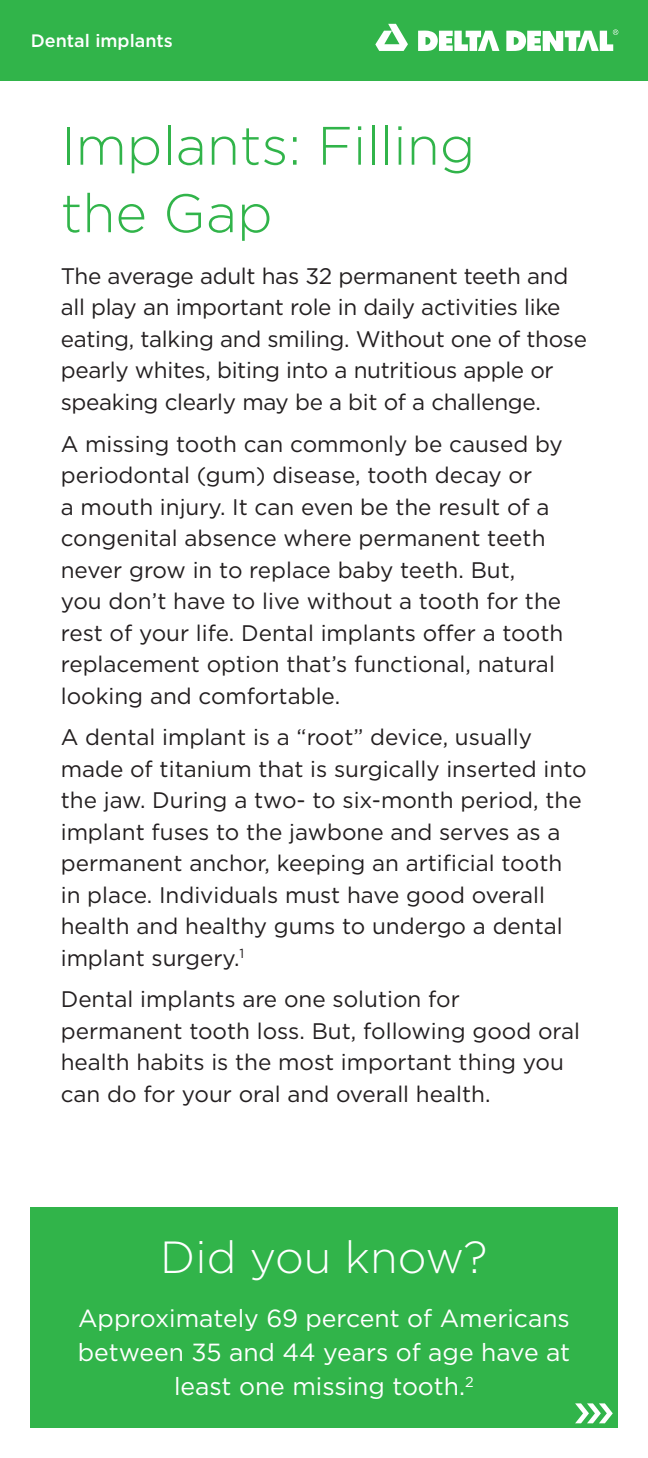
<style>
.page{position:relative;width:648px;height:1458px;background:#fff}
.page>*{position:absolute;margin:0;border:0;box-sizing:border-box;transform-origin:0 0}
.t1{font:300 54px/67.5px "Gotham";color:#31b44a}
.t2{font:300 45px "Gotham";color:#fff}
.t3{font:24.75px/33.8px "Gotham";color:#fff;text-align:center}
.t4{font:22.5px/31.5px "Gotham";color:#231f20}
.t5{font:500 18px "Gotham";color:#fff}
</style>
<div class="page">
<div style="left:0;top:0;width:648px;height:81px;background:#31b44a"></div>
<svg style="left:375px;top:24px;width:33px;height:26px"></svg>
<svg style="left:418px;top:31px;width:81px;height:19px"></svg>
<svg style="left:506px;top:29px;width:112px;height:21px"></svg>
<div style="left:30px;top:1207px;width:588px;height:221px;background:#31b44a"></div>
<svg style="left:575px;top:1403px;width:38px;height:20px"></svg>
<p class="t5" style="left:31px;top:29px;width:144px">Dental implants</p>
<h1 class="t1" style="left:61px;top:110px;width:416px">Implants: Filling the Gap</h1>
<p class="t4" style="left:61px;top:260px;width:528px">The average adult has 32 permanent teeth and all play an important role in daily activities like eating, talking and smiling. Without one of those pearly whites, biting into a nutritious apple or speaking clearly may be a bit of a challenge.</p>
<p class="t4" style="left:61px;top:427px;width:504px">A missing tooth can commonly be caused by periodontal (gum) disease, tooth decay or<br>a mouth injury. It can even be the result of a congenital absence where permanent teeth never grow in to replace baby teeth. But,<br>you don’t have to live without a tooth for the rest of your life. Dental implants offer a tooth replacement option that’s functional, natural looking and comfortable.</p>
<p class="t4" style="left:61px;top:721px;width:527px">A dental implant is a “root” device, usually made of titanium that is surgically inserted into the jaw. During a two- to six-month period, the implant fuses to the jawbone and serves as a permanent anchor, keeping an artificial tooth in place. Individuals must have good overall health and healthy gums to undergo a dental implant surgery.<sup>1</sup></p>
<p class="t4" style="left:61px;top:983px;width:521px">Dental implants are one solution for permanent tooth loss. But, following good oral health habits is the most important thing you can do for your oral and overall health.</p>
<h2 class="t2" style="left:160px;top:1229px;width:329px">Did you know?</h2>
<p class="t3" style="left:78px;top:1301px;width:494px">Approximately 69 percent of Americans between 35 and 44 years of age have at least one missing tooth.<sup>2</sup></p>
</div>
